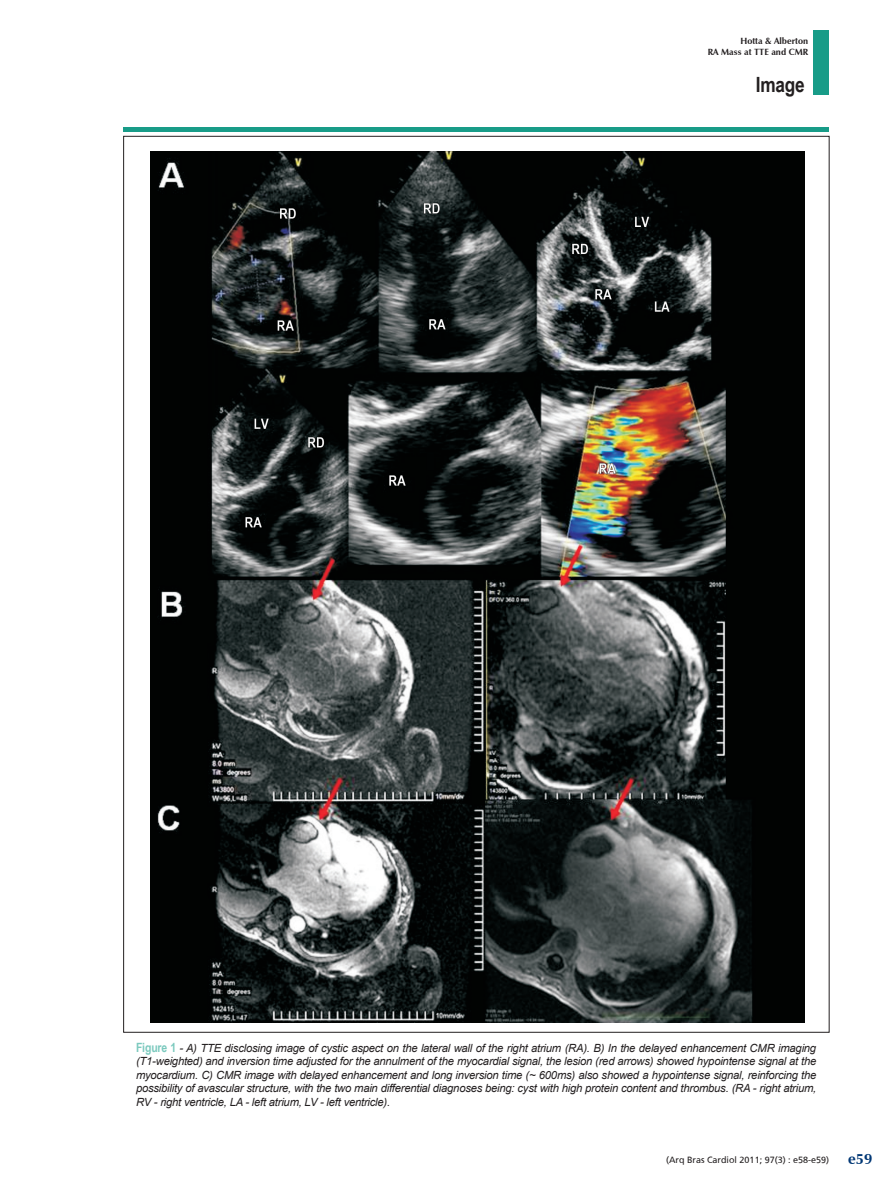
<style>
.page{position:relative;width:893px;height:1191px;background:#fff}
.page>*{position:absolute;margin:0;border:0;box-sizing:border-box;transform-origin:0 0}
.t1{font:700 21px "Arial Narrow";letter-spacing:-.01em;color:#231f20}
.t2{font:700 15px "Zapf Humanist 601 BT";color:#013775}
._04_FIGURA_ref{font:italic 11.25px/13.5px "Arial";letter-spacing:-.02em;color:#231f20;text-align:justify}
.t3{font:9px "Frutiger";color:#231f20}
.t4{font:700 9px "Zapf Humanist 601 BT";color:#231f20}
.s1{font-family:"Arial Narrow";font-weight:700;font-style:normal;font-size:12.75px;color:#7bc9be}
</style>
<div class="page">
<hr style="left:123px;top:127px;width:706px;height:4px;background:#189c88">
<div style="left:813px;top:30px;width:16px;height:64px;background:#189c88"></div>
<img style="left:150px;top:152px;width:654px;height:870px">
<p class="t4" style="left:740px;top:36px;width:69px">Hotta &amp; Alberton</p>
<p class="t4" style="left:708px;top:47px;width:102px">RA Mass at TTE and CMR</p>
<p class="t1" style="left:756px;top:69px;width:50px">Image</p>
<p class="_04_FIGURA_ref" style="left:136px;top:1041px;width:682px"><span class="s1">Figure 1</span> - A) TTE disclosing image of cystic aspect on the lateral wall of the right atrium (RA). B) In the delayed enhancement CMR imaging (T1-weighted) and inversion time adjusted for the annulment of the myocardial signal, the lesion (red arrows) showed hypointense signal at the myocardium. C) CMR image with delayed enhancement and long inversion time (~ 600ms) also showed a hypointense signal, reinforcing the possibility of avascular structure, with the two main differential diagnoses being: cyst with high protein content and thrombus. (RA - right atrium, RV - right ventricle, LA - left atrium, LV - left ventricle).</p>
<p class="t3" style="left:666px;top:1154px;width:165px">(Arq Bras Cardiol 2011; 97(3) : e58-e59)</p>
<p class="t2" style="left:848px;top:1149px;width:26px">e59</p>
</div>
